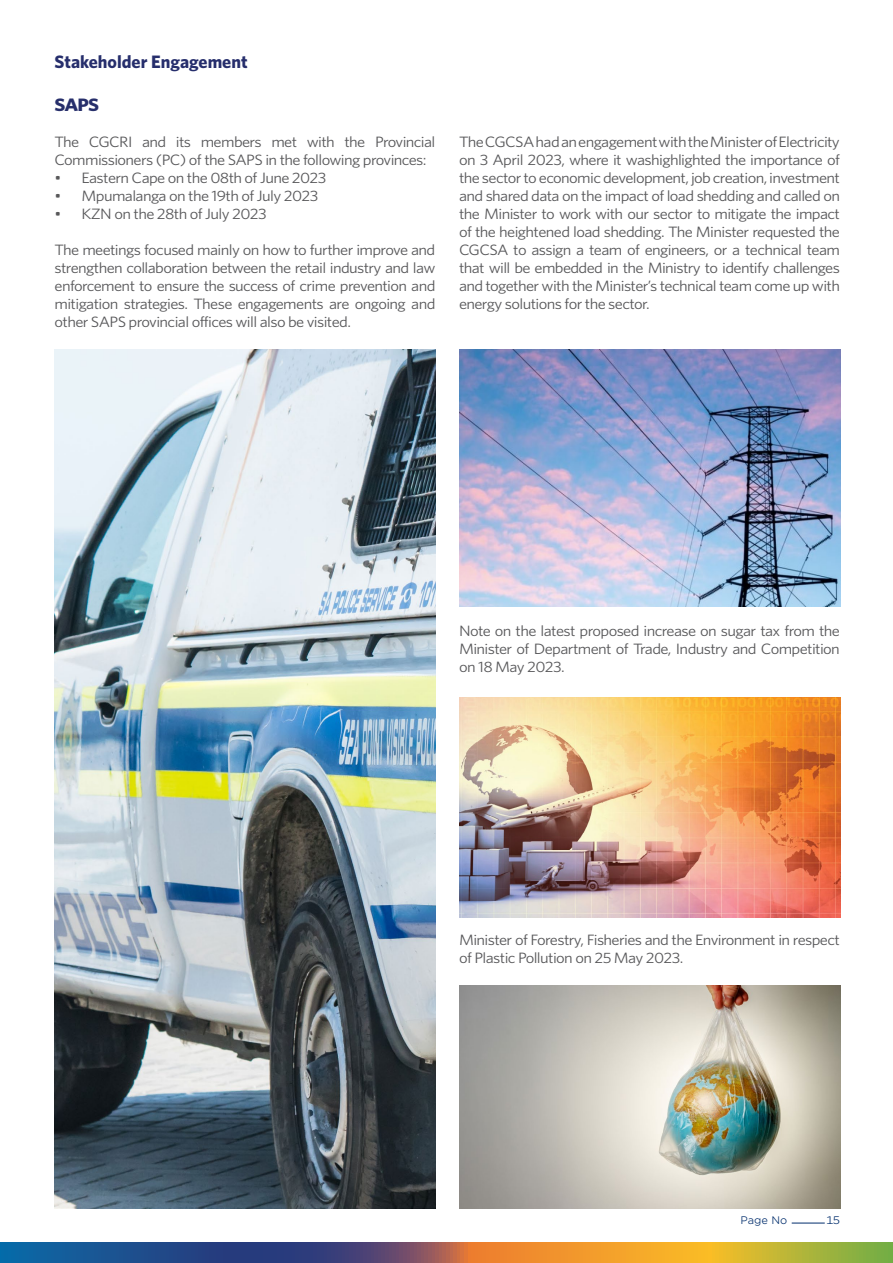
<style>
.page{position:relative;width:893px;height:1263px;background:#fff}
.page>*{position:absolute;margin:0;border:0;box-sizing:border-box;transform-origin:0 0}
.t1{font:700 18px "Whitney";color:#262e6c}
.t2{font:700 18px "Whitney";color:#272f6b;scale:1.1 1}
.t3{font:15px/18px "Whitney";letter-spacing:-.04em;color:#58585a;text-align:justify;scale:1.1 1}
.t4{font:10.5px "Gotham Office";color:#002d6c}
.t5{font:10.5px "Gotham Office";color:#002d6c;scale:1.1 1}
</style>
<div class="page">
<hr style="left:792px;top:1223px;width:33px;height:1px;background:#002d6c">
<img style="left:54px;top:350px;width:381px;height:859px">
<svg style="left:0;top:1242px;width:893px;height:21px;background:#84775a"></svg>
<img style="left:459px;top:986px;width:381px;height:223px">
<img style="left:459px;top:698px;width:381px;height:219px">
<img style="left:459px;top:350px;width:381px;height:256px">
<p class="t1" style="left:55px;top:51px;width:195px">Stakeholder Engagement</p>
<p class="t2" style="left:55px;top:94px;width:42px">SAPS</p>
<p class="t3" style="left:55px;top:133px;width:348px">The CGCRI and its members met with the Provincial<br>Commissioners (PC) of the SAPS in the following provinces:</p>
<p class="t3" style="left:55px;top:169px;width:249px">• Eastern Cape on the 08th of June 2023</p>
<p class="t3" style="left:55px;top:187px;width:241px">• Mpumalanga on the 19th of July 2023</p>
<p class="t3" style="left:55px;top:205px;width:194px">• KZN on the 28th of July 2023</p>
<p class="t3" style="left:55px;top:241px;width:348px">The meetings focused mainly on how to further improve and strengthen collaboration between the retail industry and law enforcement to ensure the success of crime prevention and mitigation strategies. These engagements are ongoing and other SAPS provincial offices will also be visited.</p>
<p class="t3" style="left:459px;top:133px;width:348px">The CGCSA had an engagement with the Minister of Electricity on 3 April 2023, where it washighlighted the importance of the sector to economic development, job creation, investment and shared data on the impact of load shedding and called on the Minister to work with our sector to mitigate the impact of the heightened load shedding. The Minister requested the CGCSA to assign a team of engineers, or a technical team that will be embedded in the Ministry to identify challenges and together with the Minister’s technical team come up with energy solutions for the sector.</p>
<p class="t3" style="left:459px;top:622px;width:348px">Note on the latest proposed increase on sugar tax from the Minister of Department of Trade, Industry and Competition on 18 May 2023.</p>
<p class="t3" style="left:459px;top:930px;width:348px">Minister of Forestry, Fisheries and the Environment in respect of Plastic Pollution on 25 May 2023.</p>
<p class="t4" style="left:740px;top:1213px;width:48px">Page No</p>
<p class="t5" style="left:826px;top:1213px;width:14px">15</p>
</div>
